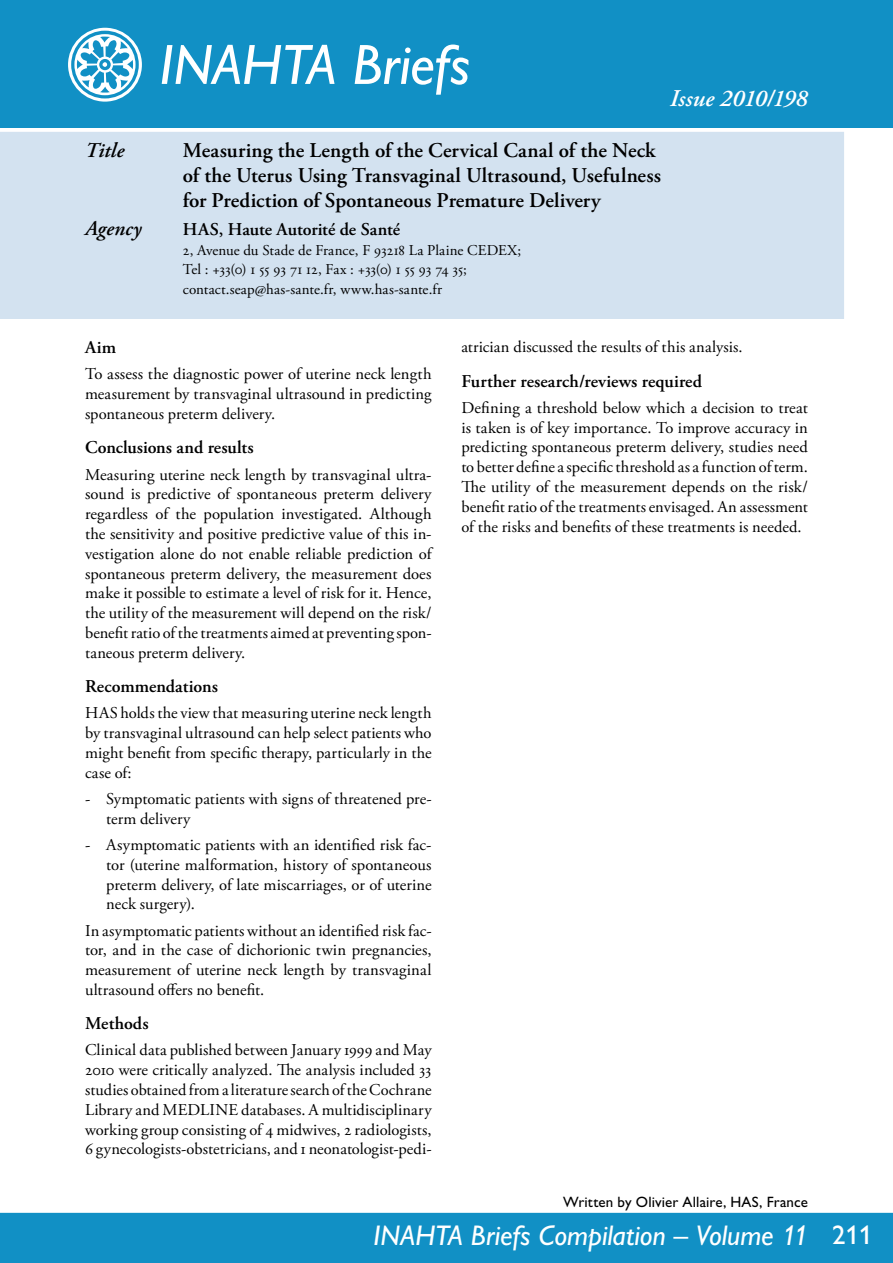
<style>
.page{position:relative;width:893px;height:1263px;background:#fff}
.page>*{position:absolute;margin:0;border:0;box-sizing:border-box;transform-origin:0 0}
.t1{font:italic 57px "Gill Alt One";color:#fff}
.Ö-Grouping__right{font:italic 28.5px "Gill Alt One";color:#fff}
.t2{font:27px "Gill Alt One";color:#fff}
.Issue{font:italic 600 24px "Adobe Garamond Pro";letter-spacing:.005em;color:#fff}
.Title_ruta{font:600 21px/25.2px "Adobe Garamond Pro";letter-spacing:.005em;color:#000}
.Agency_text{font:italic 600 21px "Adobe Garamond Pro";letter-spacing:.005em;color:#000}
.Title_ruta-2{font:italic 600 21px "Adobe Garamond Pro";letter-spacing:.005em;color:#000}
.Heading{font:600 18px "Adobe Garamond Pro";letter-spacing:.005em;color:#000}
.Agency_text-2{font:600 18px "Adobe Garamond Pro";color:#000}
.Brödtext{font:16.5px/19.8px "Adobe Garamond Pro";letter-spacing:.005em;color:#000;text-align:justify}
.Indentation__bullet{font:16.5px/19.8px "Adobe Garamond Pro";color:#000}
.Agency_address{font:15px "Adobe Garamond Pro";letter-spacing:.005em;color:#000}
.Written_by{font:15px "Gill Alt One";letter-spacing:.01em;color:#000}
</style>
<div class="page">
<div style="left:0;top:1213px;width:893px;height:50px;background:#1190c5"></div>
<div style="left:0;top:132px;width:844px;height:187px;background:#d3e2f0"></div>
<div style="left:0;top:0;width:893px;height:128px;background:#1190c5"></div>
<p class="t1" style="left:159px;top:32px;width:312px">INAHTA Briefs</p>
<p class="Issue" style="left:670px;top:84px;width:140px">Issue 2010/198</p>
<p class="Title_ruta-2" style="left:85px;top:138px;width:41px">Title</p>
<p class="Title_ruta" style="left:183px;top:138px;width:480px">Measuring the Length of the Cervical Canal of the Neck of the Uterus Using Transvaginal Ultrasound, Usefulness for Prediction of Spontaneous Premature Delivery</p>
<p class="Agency_text" style="left:85px;top:216px;width:58px">Agency</p>
<p class="Agency_text-2" style="left:183px;top:219px;width:219px">HAS, Haute Autorité de Santé</p>
<p class="Agency_address" style="left:183px;top:241px;width:340px">2, Avenue du Stade de France, F 93218 La Plaine CEDEX;</p>
<p class="Agency_address" style="left:183px;top:260px;width:285px">Tel : +33(0) 1 55 93 71 12, Fax : +33(0) 1 55 93 74 35;</p>
<p class="Agency_address" style="left:183px;top:280px;width:261px">contact.seap@has-sante.fr, www.has-sante.fr</p>
<p class="Heading" style="left:85px;top:337px;width:33px">Aim</p>
<p class="Brödtext" style="left:85px;top:365px;width:348px">To assess the diagnostic power of uterine neck length measurement by transvaginal ultrasound in predicting spontaneous preterm delivery.</p>
<p class="Heading" style="left:85px;top:437px;width:170px">Conclusions and results</p>
<p class="Brödtext" style="left:85px;top:465px;width:348px">Measuring uterine neck length by transvaginal ultra&shy;sound is predictive of spontaneous preterm delivery regardless of the population investigated. Although the sensitivity and positive predictive value of this in&shy;vestigation alone do not enable reliable prediction of spontaneous preterm delivery, the measurement does make it possible to estimate a level of risk for it. Hence, the utility of the measurement will depend on the risk/ benefit ratio of the treatments aimed at preventing spon&shy;taneous preterm delivery.</p>
<p class="Heading" style="left:85px;top:676px;width:134px">Recommendations</p>
<p class="Brödtext" style="left:85px;top:704px;width:348px">HAS holds the view that measuring uterine neck length by transvaginal ultrasound can help select patients who might benefit from specific therapy, particularly in the case of:</p>
<p class="Indentation__bullet" style="left:106px;top:789px;width:327px;text-indent:-21px">- Symptomatic patients with signs of threatened pre&shy;term delivery</p>
<p class="Indentation__bullet" style="left:106px;top:835px;width:327px;text-align:justify;text-indent:-21px">- Asymptomatic patients with an identified risk fac&shy;tor (uterine malformation, history of spontaneous preterm delivery, of late miscarriages, or of uterine neck surgery).</p>
<p class="Brödtext" style="left:85px;top:921px;width:348px">In asymptomatic patients without an identified risk fac&shy;tor, and in the case of dichorionic twin pregnancies, measurement of uterine neck length by transvaginal ultrasound offers no benefit.</p>
<p class="Heading" style="left:85px;top:1013px;width:65px">Methods</p>
<p class="Brödtext" style="left:85px;top:1041px;width:348px">Clinical data published between January 1999 and May 2010 were critically analyzed. The analysis included 33 studies obtained from a literature search of the Cochrane Library and MEDLINE databases. A multidisciplinary working group consisting of 4 midwives, 2 radiologists, 6 gynecologists-obstetricians, and 1 neonatologist-pedi-</p>
<p class="Brödtext" style="left:461px;top:338px;width:283px">atrician discussed the results of this analysis.</p>
<p class="Heading" style="left:461px;top:370px;width:242px">Further research/reviews required</p>
<p class="Brödtext" style="left:461px;top:398px;width:348px">Defining a threshold below which a decision to treat is taken is of key importance. To improve accuracy in predicting spontaneous preterm delivery, studies need to better define a specific threshold as a function of term.<br>The utility of the measurement depends on the risk/ benefit ratio of the treatments envisaged. An assessment of the risks and benefits of these treatments is needed.</p>
<p class="Written_by" style="left:563px;top:1193px;width:246px">Written by Olivier Allaire, HAS, France</p>
<p class="Ö-Grouping__right" style="left:374px;top:1218px;width:436px">INAHTA Briefs Compilation – Volume 11</p>
<p class="t2" style="left:832px;top:1219px;width:42px">211</p>
</div>
